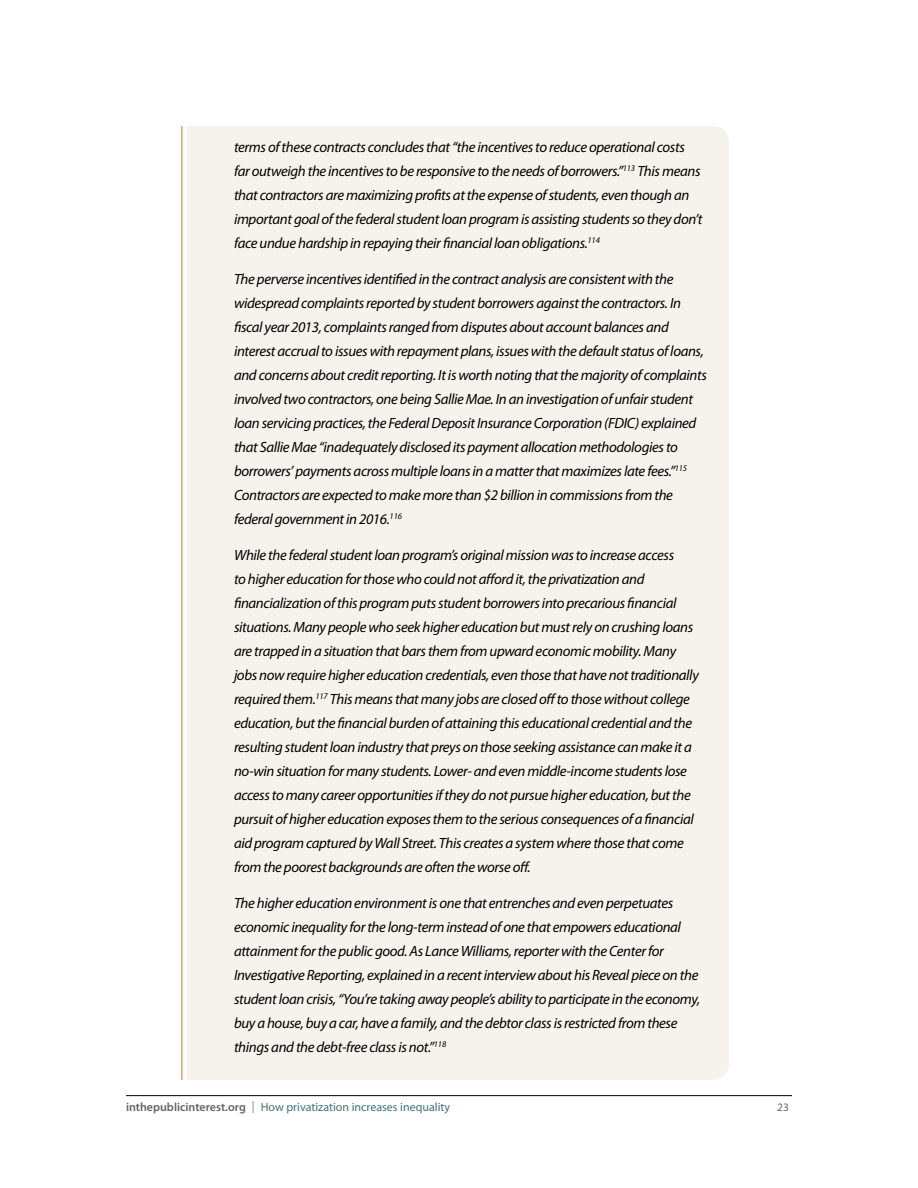
<style>
.page{position:relative;width:918px;height:1188px;background:#fff}
.page>*{position:absolute;margin:0;border:0;box-sizing:border-box;transform-origin:0 0}
.Main_body{font:italic 14.85px/24px "Myriad Pro";letter-spacing:-.025em;color:#000}
.t1{font:12px "Myriad Pro";color:#407372}
.t2{font:11.4px "Myriad Pro";color:#636466}
.s1{font-weight:600;color:#636466}
.s2{color:#808285}
</style>
<div class="page">
<hr style="left:126px;top:1095px;width:666px;height:1px;background:#000">
<div style="left:187px;top:126px;width:542px;height:954px;background:#f6f3ec"></div>
<hr style="left:182px;top:126px;width:1px;height:954px;background:#c87529">
<p class="Main_body" style="left:234px;top:134px;width:470px">terms of these contracts concludes that “the incentives to reduce operational costs far outweigh the incentives to be responsive to the needs of borrowers.”<sup>113</sup> This means that contractors are maximizing profits at the expense of students, even though an important goal of the federal student loan program is assisting students so they don’t face undue hardship in repaying their financial loan obligations.<sup>114</sup></p>
<p class="Main_body" style="left:234px;top:266px;width:474px">The perverse incentives identified in the contract analysis are consistent with the widespread complaints reported by student borrowers against the contractors. In fiscal year 2013, complaints ranged from disputes about account balances and interest accrual to issues with repayment plans, issues with the default status of loans, and concerns about credit reporting. It is worth noting that the majority of complaints involved two contractors, one being Sallie Mae. In an investigation of unfair student loan servicing practices, the Federal Deposit Insurance Corporation (FDIC) explained that Sallie Mae “inadequately disclosed its payment allocation methodologies to borrowers’ payments across multiple loans in a matter that maximizes late fees.”<sup>115<br></sup>Contractors are expected to make more than $2 billion in commissions from the federal government in 2016.<sup>116</sup></p>
<p class="Main_body" style="left:234px;top:542px;width:466px">While the federal student loan program’s original mission was to increase access<br>to higher education for those who could not afford it, the privatization and financialization of this program puts student borrowers into precarious financial situations. Many people who seek higher education but must rely on crushing loans are trapped in a situation that bars them from upward economic mobility. Many jobs now require higher education credentials, even those that have not traditionally required them.<sup>117</sup> This means that many jobs are closed off to those without college education, but the financial burden of attaining this educational credential and the resulting student loan industry that preys on those seeking assistance can make it a no-win situation for many students. Lower- and even middle-income students lose access to many career opportunities if they do not pursue higher education, but the pursuit of higher education exposes them to the serious consequences of a financial aid program captured by Wall Street. This creates a system where those that come from the poorest backgrounds are often the worse off.</p>
<p class="Main_body" style="left:234px;top:890px;width:468px">The higher education environment is one that entrenches and even perpetuates economic inequality for the long-term instead of one that empowers educational attainment for the public good. As Lance Williams, reporter with the Center for Investigative Reporting, explained in a recent interview about his Reveal piece on the student loan crisis, “You’re taking away people’s ability to participate in the economy, buy a house, buy a car, have a family, and the debtor class is restricted from these things and the debt-free class is not.”<sup>118</sup></p>
<p class="t1" style="left:126px;top:1099px;width:326px"><span class="s1">inthepublicinterest.org</span> <span class="s2">|</span> How privatization increases inequality</p>
<p class="t2" style="left:777px;top:1100px;width:13px">23</p>
</div>
